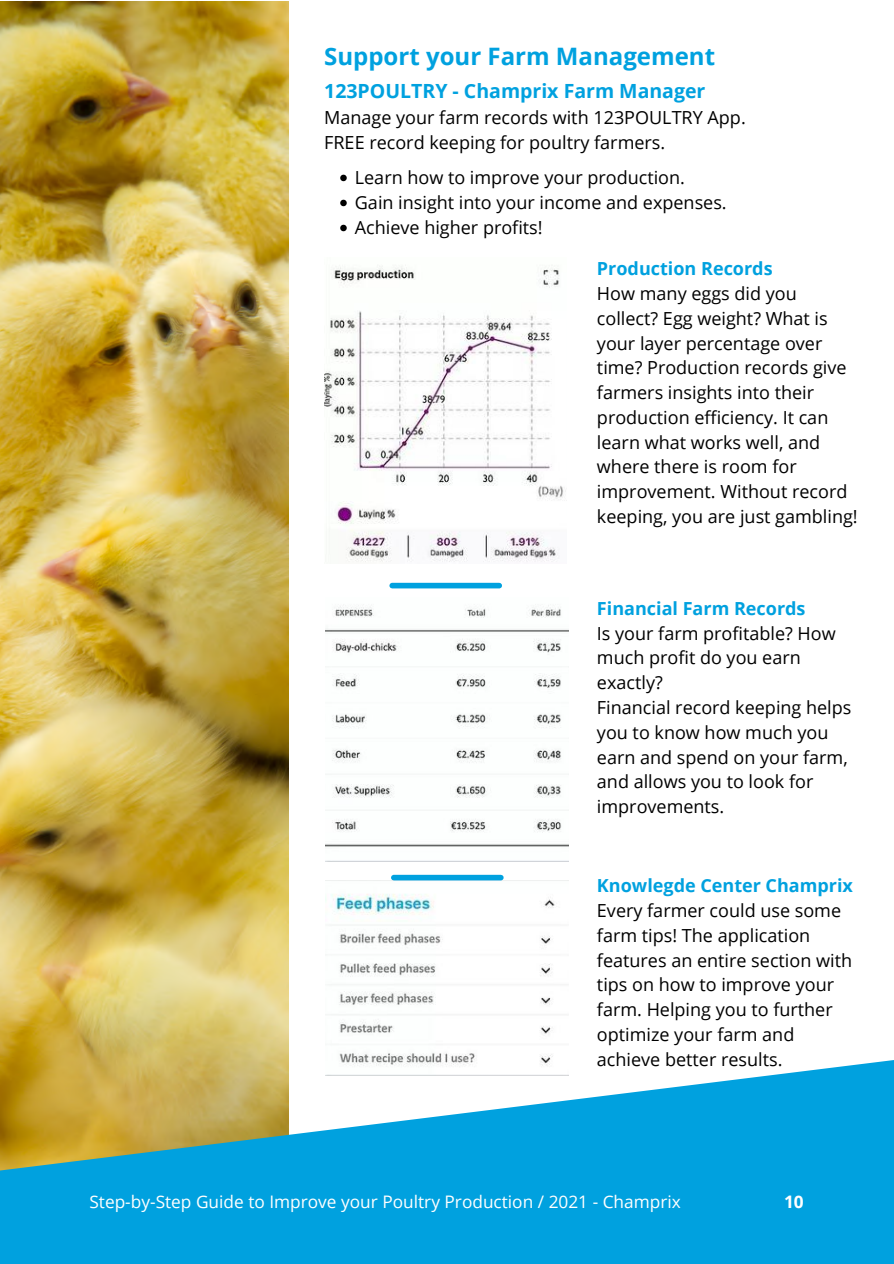
<style>
.page{position:relative;width:894px;height:1264px;background:#fff}
.page>*{position:absolute;margin:0;border:0;box-sizing:border-box;transform-origin:0 0}
.t1{font:700 24px "Open Sans";color:#00a1df}
.t2{font:700 19.5px "Open Sans";color:#00a1df}
.t3{font:18px/24.8px "Open Sans";color:#000}
.t4{font:700 18px "Open Sans";color:#00a1df}
.t5{font:17.25px "Open Sans";color:#fff}
.t6{font:700 17.25px "Open Sans";color:#fff}
</style>
<div class="page">
<img style="left:0;top:2px;width:288px;height:1051px">
<svg style="left:0;top:1053px;width:893px;height:210px;background:#3dacc9"></svg>
<img style="left:324px;top:265px;width:242px;height:297px">
<img style="left:326px;top:604px;width:242px;height:257px">
<img style="left:326px;top:880px;width:242px;height:195px">
<div style="left:392px;top:583px;width:107px;height:5px;background:#00a1df"></div>
<div style="left:393px;top:874px;width:107px;height:6px;background:#00a1df"></div>
<svg style="left:340px;top:175px;width:6px;height:6px"></svg>
<svg style="left:340px;top:200px;width:6px;height:6px"></svg>
<svg style="left:340px;top:225px;width:6px;height:6px"></svg>
<h1 class="t1" style="left:324px;top:40px;width:392px">Support your Farm Management</h1>
<p class="t2" style="left:324px;top:77px;width:382px">123POULTRY - Champrix Farm Manager</p>
<p class="t3" style="left:324px;top:104px;width:423px">Manage your farm records with 123POULTRY App.<br>FREE record keeping for poultry farmers.</p>
<p class="t3" style="left:355px;top:165px;width:373px">Learn how to improve your production.<br>Gain insight into your income and expenses.<br>Achieve higher profits!</p>
<p class="t4" style="left:596px;top:256px;width:177px">Production Records</p>
<p class="t3" style="left:596px;top:280px;width:262px">How many eggs did you collect? Egg weight? What is your layer percentage over time? Production records give farmers insights into their production efficiency. It can learn what works well, and where there is room for improvement. Without record keeping, you are just gambling!</p>
<p class="t4" style="left:596px;top:595px;width:210px">Financial Farm Records</p>
<p class="t3" style="left:596px;top:620px;width:256px">Is your farm profitable? How much profit do you earn exactly?<br>Financial record keeping helps you to know how much you earn and spend on your farm, and allows you to look for improvements.</p>
<p class="t4" style="left:596px;top:873px;width:257px">Knowlegde Center Champrix</p>
<p class="t3" style="left:596px;top:897px;width:256px">Every farmer could use some farm tips! The application features an entire section with tips on how to improve your farm. Helping you to further optimize your farm and achieve better results.</p>
<p class="t5" style="left:89px;top:1189px;width:592px">Step-by-Step Guide to Improve your Poultry Production / 2021 - Champrix</p>
<p class="t6" style="left:783px;top:1189px;width:21px">10</p>
</div>
